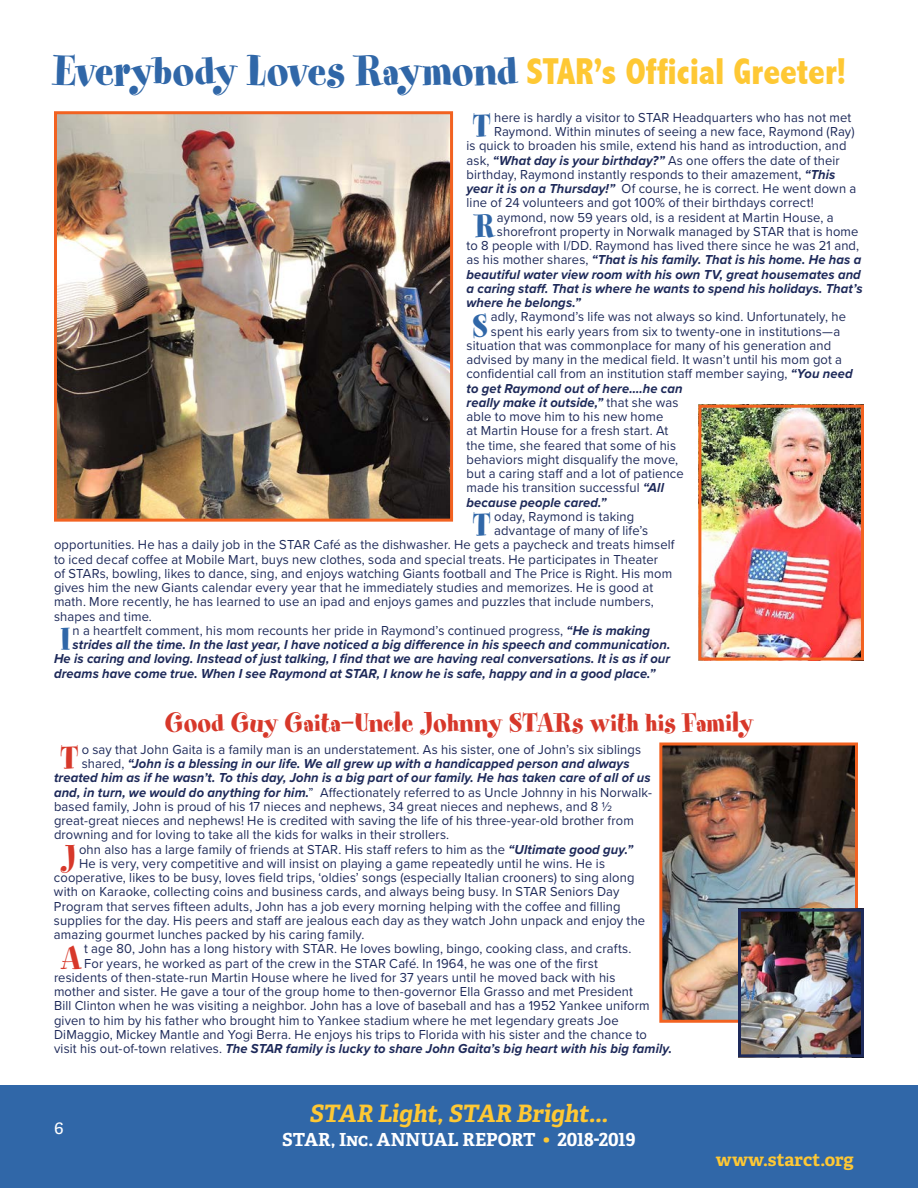
<style>
.page{position:relative;width:918px;height:1188px;background:#fff}
.page>*{position:absolute;margin:0;border:0;box-sizing:border-box;transform-origin:0 0}
.t1{font:800 condensed 37.5px "Abadi";letter-spacing:-.005em;color:#fec834;scale:.96 1}
.t2{font:36.3px "Spumoni LP";color:#3067a8;scale:.96 1}
.t3{font:36.3px "Spumoni LP";color:#d7382a;scale:.96 1}
.t4{font:30px "Spumoni LP";letter-spacing:.005em;color:#d7382a}
.t5{font:italic 700 24px "Adelle PE";letter-spacing:-.015em;color:#fec834}
.t6{font:700 18px "Adelle PE";letter-spacing:-.005em;color:#fff}
.t7{font:700 18px "Adelle PE";color:#fec834}
.t8{font:18px "Adelle PE";color:#fff}
.t9{font:13.5px "Proxima Nova";letter-spacing:.01em;color:#1e2a5a;scale:.96 1}
.t10{font:italic 700 13.5px "Proxima Nova";letter-spacing:.01em;color:#1e2a5a;scale:.96 1}
.s1{font-family:"Spumoni LP";font-weight:400;font-stretch:normal;font-size:48px;color:#3067a8}
.s2{font-weight:700;font-style:italic}
.s3{font-weight:400;font-style:normal}
.s4{color:#fec834}
</style>
<div class="page">
<div style="left:0;top:1085px;width:918px;height:103px;background:#3067a8"></div>
<img style="left:58px;top:115px;width:391px;height:403px">
<div style="left:54px;top:111px;width:399px;height:411px;border:3px solid #f26221"></div>
<img style="left:702px;top:409px;width:158px;height:248px">
<div style="left:698px;top:405px;width:166px;height:256px;border:3px solid #f26221"></div>
<img style="left:663px;top:746px;width:191px;height:273px">
<div style="left:659px;top:742px;width:199px;height:281px;border:3px solid #f26221"></div>
<img style="left:742px;top:913px;width:118px;height:140px">
<div style="left:738px;top:909px;width:126px;height:148px;border:3px solid #1e2a5a"></div>
<p class="t1" style="left:54px;top:50px;width:827px"><span class="s1">Everybody Loves Raymond</span> STAR’s Official Greeter!</p>
<p class="t2" style="left:473px;top:108px;width:21px">T</p>
<p class="t9" style="left:494px;top:107px;width:374px">here is hardly a visitor to STAR Headquarters who has not met</p>
<p class="t9" style="left:494px;top:122px;width:377px">Raymond. Within minutes of seeing a new face, Raymond (Ray)</p>
<p class="t9" style="left:467px;top:136px;width:397px">is quick to broaden his smile, extend his hand as introduction, and</p>
<p class="t9" style="left:467px;top:150px;width:390px">ask, <span class="s2">“What day is your birthday?”</span> As one offers the date of their</p>
<p class="t9" style="left:467px;top:164px;width:386px">birthday, Raymond instantly responds to their amazement, <span class="s2">“This</span></p>
<p class="t9" style="left:467px;top:179px;width:407px"><span class="s2">year it is on a Thursday!”</span> Of course, he is correct. He went down a</p>
<p class="t9" style="left:467px;top:193px;width:363px">line of 24 volunteers and got 100% of their birthdays correct!</p>
<p class="t2" style="left:476px;top:207px;width:21px">R</p>
<p class="t9" style="left:497px;top:207px;width:352px">aymond, now 59 years old, is a resident at Martin House, a</p>
<p class="t9" style="left:497px;top:221px;width:378px">shorefront property in Norwalk managed by STAR that is home</p>
<p class="t9" style="left:467px;top:236px;width:411px">to 8 people with I/DD. Raymond has lived there since he was 21 and,</p>
<p class="t10" style="left:467px;top:250px;width:413px"><span class="s3">as his mother shares,</span> “That is his family. That is his home. He has a</p>
<p class="t10" style="left:467px;top:264px;width:412px">beautiful water view room with his own TV, great housemates and</p>
<p class="t10" style="left:467px;top:278px;width:414px">a caring staff. That is where he wants to spend his holidays. That’s</p>
<p class="t10" style="left:467px;top:293px;width:120px">where he belongs.”</p>
<p class="t2" style="left:472px;top:307px;width:18px">S</p>
<p class="t9" style="left:491px;top:307px;width:372px">adly, Raymond’s life was not always so kind. Unfortunately, he</p>
<p class="t9" style="left:491px;top:321px;width:365px">spent his early years from six to twenty-one in institutions—a</p>
<p class="t9" style="left:467px;top:335px;width:381px">situation that was commonplace for many of his generation and</p>
<p class="t9" style="left:467px;top:350px;width:393px">advised by many in the medical field. It wasn’t until his mom got a</p>
<p class="t9" style="left:467px;top:364px;width:404px">confidential call from an institution staff member saying, <span class="s2">“You need</span></p>
<p class="t10" style="left:467px;top:378px;width:227px">to get Raymond out of here….he can</p>
<p class="t10" style="left:467px;top:392px;width:222px">really make it outside,” <span class="s3">that she was</span></p>
<p class="t9" style="left:467px;top:407px;width:206px">able to move him to his new home</p>
<p class="t9" style="left:467px;top:421px;width:212px">at Martin House for a fresh start. At</p>
<p class="t9" style="left:467px;top:435px;width:220px">the time, she feared that some of his</p>
<p class="t9" style="left:467px;top:449px;width:222px">behaviors might disqualify the move,</p>
<p class="t9" style="left:467px;top:464px;width:228px">but a caring staff and a lot of patience</p>
<p class="t9" style="left:467px;top:478px;width:207px">made his transition successful <span class="s2">“All</span></p>
<p class="t10" style="left:467px;top:492px;width:147px">because people cared.”</p>
<p class="t2" style="left:473px;top:507px;width:21px">T</p>
<p class="t9" style="left:494px;top:506px;width:148px">oday, Raymond is taking</p>
<p class="t9" style="left:494px;top:521px;width:162px">advantage of many of life’s</p>
<p class="t9" style="left:54px;top:535px;width:648px">opportunities. He has a daily job in the STAR Café as the dishwasher. He gets a paycheck and treats himself</p>
<p class="t9" style="left:54px;top:549px;width:631px">to iced decaf coffee at Mobile Mart, buys new clothes, soda and special treats. He participates in Theater</p>
<p class="t9" style="left:54px;top:563px;width:645px">of STARs, bowling, likes to dance, sing, and enjoys watching Giants football and The Price is Right. His mom</p>
<p class="t9" style="left:54px;top:578px;width:626px">gives him the new Giants calendar every year that he immediately studies and memorizes. He is good at</p>
<p class="t9" style="left:54px;top:592px;width:626px">math. More recently, he has learned to use an ipad and enjoys games and puzzles that include numbers,</p>
<p class="t9" style="left:54px;top:606px;width:104px">shapes and time.</p>
<p class="t2" style="left:60px;top:621px;width:11px">I</p>
<p class="t9" style="left:73px;top:620px;width:603px">n a heartfelt comment, his mom recounts her pride in Raymond’s continued progress, <span class="s2">“He is making</span></p>
<p class="t10" style="left:73px;top:635px;width:624px">strides all the time. In the last year, I have noticed a big difference in his speech and communication.</p>
<p class="t10" style="left:54px;top:649px;width:643px">He is caring and loving. Instead of just talking, I find that we are having real conversations. It is as if our</p>
<p class="t10" style="left:54px;top:663px;width:628px">dreams have come true. When I see Raymond at STAR, I know he is safe, happy and in a good place.”</p>
<p class="t4" style="left:165px;top:707px;width:590px">Good Guy Gaita—Uncle Johnny STARs with his Family</p>
<p class="t3" style="left:60px;top:740px;width:21px">T</p>
<p class="t9" style="left:82px;top:739px;width:584px">o say that John Gaita is a family man is an understatement. As his sister, one of John’s six siblings</p>
<p class="t10" style="left:82px;top:754px;width:572px"><span class="s3">shared,</span> “John is a blessing in our life. We all grew up with a handicapped person and always</p>
<p class="t10" style="left:54px;top:768px;width:623px">treated him as if he wasn’t. To this day, John is a big part of our family. He has taken care of all of us</p>
<p class="t9" style="left:54px;top:782px;width:624px"><span class="s2">and, in turn, we would do anything for him.</span>” Affectionately referred to as Uncle Johnny in his Norwalk-</p>
<p class="t9" style="left:54px;top:796px;width:583px">based family, John is proud of his 17 nieces and nephews, 34 great nieces and nephews, and 8 ½</p>
<p class="t9" style="left:54px;top:811px;width:605px">great-great nieces and nephews! He is credited with saving the life of his three-year-old brother from</p>
<p class="t9" style="left:54px;top:825px;width:413px">drowning and for loving to take all the kids for walks in their strollers.</p>
<p class="t3" style="left:60px;top:839px;width:18px">J</p>
<p class="t9" style="left:79px;top:839px;width:578px">ohn also has a large family of friends at STAR. His staff refers to him as the <span class="s2">“Ultimate good guy.”</span></p>
<p class="t9" style="left:79px;top:853px;width:549px">He is very, very competitive and will insist on playing a game repeatedly until he wins. He is</p>
<p class="t9" style="left:54px;top:868px;width:606px">cooperative, likes to be busy, loves field trips, ‘oldies’ songs (especially Italian crooners) to sing along</p>
<p class="t9" style="left:54px;top:882px;width:591px">with on Karaoke, collecting coins and business cards, and always being busy. In STAR Seniors Day</p>
<p class="t9" style="left:54px;top:896px;width:592px">Program that serves fifteen adults, John has a job every morning helping with the coffee and filling</p>
<p class="t9" style="left:54px;top:910px;width:617px">supplies for the day. His peers and staff are jealous each day as they watch John unpack and enjoy the</p>
<p class="t9" style="left:54px;top:925px;width:325px">amazing gourmet lunches packed by his caring family.</p>
<p class="t3" style="left:62px;top:939px;width:22px">A</p>
<p class="t9" style="left:84px;top:939px;width:572px">t age 80, John has a long history with STAR. He loves bowling, bingo, cooking class, and crafts.</p>
<p class="t9" style="left:84px;top:953px;width:537px">For years, he worked as part of the crew in the STAR Café. In 1964, he was one of the first</p>
<p class="t9" style="left:54px;top:967px;width:586px">residents of then-state-run Martin House where he lived for 37 years until he moved back with his</p>
<p class="t9" style="left:54px;top:982px;width:605px">mother and sister. He gave a tour of the group home to then-governor Ella Grasso and met President</p>
<p class="t9" style="left:54px;top:996px;width:622px">Bill Clinton when he was visiting a neighbor. John has a love of baseball and has a 1952 Yankee uniform</p>
<p class="t9" style="left:54px;top:1010px;width:590px">given to him by his father who brought him to Yankee stadium where he met legendary greats Joe</p>
<p class="t9" style="left:54px;top:1024px;width:619px">DiMaggio, Mickey Mantle and Yogi Berra. He enjoys his trips to Florida with his sister and the chance to</p>
<p class="t10" style="left:54px;top:1039px;width:645px"><span class="s3">visit his out-of-town relatives.</span> The STAR family is lucky to share John Gaita’s big heart with his big family.</p>
<h3 class="t8" style="left:54px;top:1114px;width:11px">6</h3>
<h3 class="t5" style="left:310px;top:1096px;width:300px">STAR Light, STAR Bright...</h3>
<h3 class="t6" style="left:282px;top:1127px;width:355px">STAR, Inc. ANNUAL REPORT <span class="s4">•</span> 2018-2019</h3>
<h3 class="t7" style="left:716px;top:1146px;width:140px">www.starct.org</h3>
</div>
